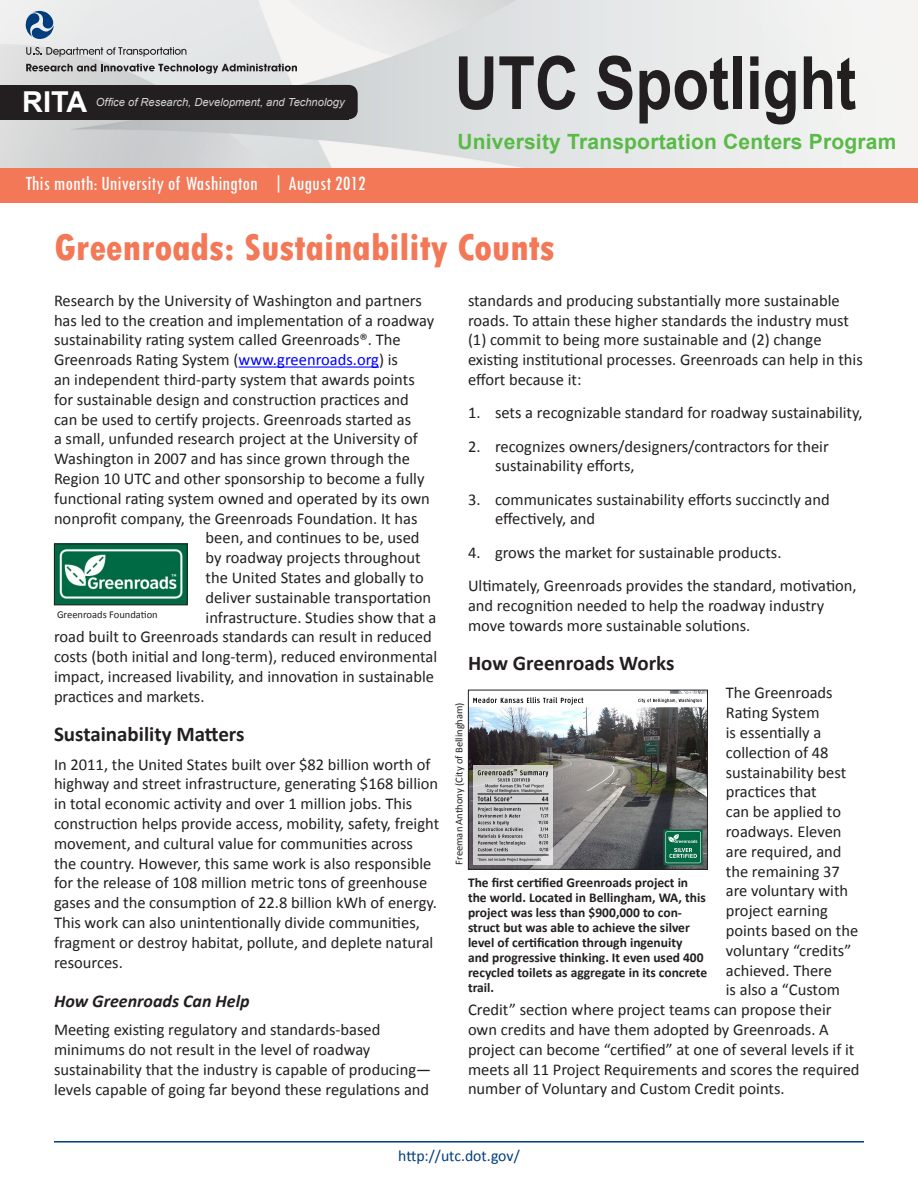
<style>
.page{position:relative;width:918px;height:1188px;background:#fff}
.page>*{position:absolute;margin:0;border:0;box-sizing:border-box;transform-origin:0 0}
.t1{font:700 73.5px "Arial Narrow";color:#231f20}
.t2{font:800 condensed 39px "Tw Cen";color:#f37857}
.t3{font:700 28.8px "Arial";color:#fff}
.t4{font:condensed 21px "Tw Cen";color:#fff}
.Heading_1{font:700 21px "Calibri";color:#231f20}
.t5{font:700 21px "Arial";letter-spacing:.01em;color:#59ba47}
.Heading_2{font:italic 700 18px "Calibri";color:#231f20}
.Body{font:16.5px/19.8px "Calibri";color:#231f20}
.Body-2{font:15.75px "Calibri";letter-spacing:-.005em;color:#013d7d}
.Notes_and_Sources{font:700 13.5px/15px "Calibri";color:#231f20}
.t6{font:italic 11.1px "Arial";color:#d1d2d4}
.t7{font:10.5px "Calibri";color:#231f20}
.s1{font-size:11.4px}
.s2{color:#00f}
</style>
<div class="page">
<img style="left:0;top:0;width:918px;height:168px">
<div style="left:322px;top:85px;width:36px;height:34px;background:#231f20;border-radius:9px"></div>
<div style="left:0;top:85px;width:348px;height:34px;background:#231f20"></div>
<svg style="left:26px;top:11px;width:28px;height:29px"></svg>
<svg style="left:26px;top:47px;width:160px;height:10px;background:#b1b1b2"></svg>
<svg style="left:26px;top:64px;width:271px;height:10px;background:#9d9d9e"></svg>
<div style="left:0;top:168px;width:918px;height:34px;background:#f37857"></div>
<hr style="left:238px;top:367px;width:141px;height:1px;background:#00f">
<hr style="left:54px;top:1141px;width:810px;height:2px;background:#013d7d">
<img style="left:56px;top:546px;width:130px;height:57px">
<div style="left:54px;top:544px;width:134px;height:61px;border:1px solid #231f20"></div>
<img style="left:470px;top:692px;width:236px;height:176px">
<div style="left:468px;top:690px;width:240px;height:180px;border:1px solid #231f20"></div>
<p class="t3" style="left:22px;top:83px;width:67px">RITA</p>
<p class="t6" style="left:96px;top:95px;width:250px">Office of Research, Development, and Technol<span class="s1">ogy</span></p>
<p class="t4" style="left:26px;top:171px;width:342px">This month: University of Washington | August 2012</p>
<p class="t1" style="left:455px;top:27px;width:403px">UTC Spotlight</p>
<p class="t5" style="left:458px;top:128px;width:441px">University Transportation Centers Program</p>
<p class="t2" style="left:55px;top:224px;width:502px">Greenroads: Sustainability Counts</p>
<p class="Body" style="left:54px;top:290px;width:369px">Research by the University of Washington and partners</p>
<p class="Body" style="left:54px;top:310px;width:382px">has led to the creation and implementation of a roadway</p>
<p class="Body" style="left:54px;top:330px;width:348px">sustainability rating system called Greenroads®. The</p>
<p class="Body" style="left:54px;top:350px;width:346px">Greenroads Rating System (<span class="s2">www.greenroads.org</span>) is</p>
<p class="Body" style="left:54px;top:370px;width:362px">an independent third-party system that awards points</p>
<p class="Body" style="left:54px;top:389px;width:356px">for sustainable design and construction practices and</p>
<p class="Body" style="left:54px;top:409px;width:359px">can be used to certify projects. Greenroads started as</p>
<p class="Body" style="left:54px;top:429px;width:365px">a small, unfunded research project at the University of</p>
<p class="Body" style="left:54px;top:449px;width:358px">Washington in 2007 and has since grown through the</p>
<p class="Body" style="left:54px;top:469px;width:372px">Region 10 UTC and other sponsorship to become a fully</p>
<p class="Body" style="left:54px;top:488px;width:377px">functional rating system owned and operated by its own</p>
<p class="Body" style="left:54px;top:508px;width:365px">nonprofit company, the Greenroads Foundation. It has</p>
<p class="Body" style="left:206px;top:528px;width:216px">been, and continues to be, used</p>
<p class="Body" style="left:206px;top:548px;width:216px">by roadway projects throughout</p>
<p class="Body" style="left:206px;top:568px;width:220px">the United States and globally to</p>
<p class="Body" style="left:206px;top:587px;width:227px">deliver sustainable transportation</p>
<p class="Body" style="left:206px;top:607px;width:232px">infrastructure. Studies show that a</p>
<p class="Body" style="left:54px;top:627px;width:379px">road built to Greenroads standards can result in reduced</p>
<p class="Body" style="left:54px;top:647px;width:385px">costs (both initial and long-term), reduced environmental</p>
<p class="Body" style="left:54px;top:667px;width:382px">impact, increased livability, and innovation in sustainable</p>
<p class="Body" style="left:54px;top:686px;width:152px">practices and markets.</p>
<p class="Heading_1" style="left:54px;top:720px;width:192px">Sustainability Matters</p>
<p class="Body" style="left:54px;top:754px;width:387px">In 2011, the United States built over $82 billion worth of highway and street infrastructure, generating $168 billion in total economic activity and over 1 million jobs. This construction helps provide access, mobility, safety, freight movement, and cultural value for communities across the country. However, this same work is also responsible for the release of 108 million metric tons of greenhouse gases and the consumption of 22.8 billion kWh of energy.<br>This work can also unintentionally divide communities, fragment or destroy habitat, pollute, and deplete natural resources.</p>
<p class="Heading_2" style="left:54px;top:989px;width:197px">How Greenroads Can Help</p>
<p class="Body" style="left:54px;top:1020px;width:379px">Meeting existing regulatory and standards-based minimums do not result in the level of roadway sustainability that the industry is capable of producing— levels capable of going far beyond these regulations and</p>
<p class="t7" style="left:57px;top:608px;width:102px">Greenroads Foundation</p>
<p class="Body" style="left:468px;top:290px;width:396px">standards and producing substantially more sustainable roads. To attain these higher standards the industry must (1) commit to being more sustainable and (2) change existing institutional processes. Greenroads can help in this effort because it:</p>
<p class="Body" style="left:468px;top:403px;width:396px">1. sets a recognizable standard for roadway sustainability,</p>
<p class="Body" style="left:495px;top:436px;width:335px;text-indent:-27px">2. recognizes owners/designers/contractors for their sustainability efforts,</p>
<p class="Body" style="left:495px;top:489px;width:336px;text-indent:-27px">3. communicates sustainability efforts succinctly and effectively, and</p>
<p class="Body" style="left:468px;top:542px;width:315px">4. grows the market for sustainable products.</p>
<p class="Body" style="left:468px;top:576px;width:390px">Ultimately, Greenroads provides the standard, motivation, and recognition needed to help the roadway industry move towards more sustainable solutions.</p>
<p class="Heading_1" style="left:468px;top:649px;width:208px">How Greenroads Works</p>
<p class="Body" style="left:726px;top:683px;width:108px">The Greenroads</p>
<p class="Body" style="left:726px;top:703px;width:95px">Rating System</p>
<p class="Body" style="left:726px;top:723px;width:97px">is essentially a</p>
<p class="Body" style="left:726px;top:743px;width:104px">collection of 48</p>
<p class="Body" style="left:726px;top:762px;width:122px">sustainability best</p>
<p class="Body" style="left:726px;top:782px;width:92px">practices that</p>
<p class="Body" style="left:726px;top:802px;width:117px">can be applied to</p>
<p class="Body" style="left:726px;top:822px;width:117px">roadways. Eleven</p>
<p class="Body" style="left:726px;top:842px;width:117px">are required, and</p>
<p class="Body" style="left:726px;top:861px;width:116px">the remaining 37</p>
<p class="Body" style="left:726px;top:881px;width:124px">are voluntary with</p>
<p class="Body" style="left:726px;top:901px;width:104px">project earning</p>
<p class="Body" style="left:726px;top:921px;width:134px">points based on the</p>
<p class="Body" style="left:726px;top:941px;width:127px">voluntary “credits”</p>
<p class="Body" style="left:726px;top:960px;width:108px">achieved. There</p>
<p class="Body" style="left:726px;top:980px;width:116px">is also a “Custom</p>
<p class="Body" style="left:468px;top:1000px;width:365px">Credit” section where project teams can propose their</p>
<p class="Body" style="left:468px;top:1020px;width:362px">own credits and have them adopted by Greenroads. A</p>
<p class="Body" style="left:468px;top:1040px;width:388px">project can become “certified” at one of several levels if it</p>
<p class="Body" style="left:468px;top:1059px;width:393px">meets all 11 Project Requirements and scores the required</p>
<p class="Body" style="left:468px;top:1079px;width:318px">number of Voluntary and Custom Credit points.</p>
<p class="t7" style="left:452px;top:865px;width:164px;rotate:-90deg">Freeman Anthony (City of Bellingham)</p>
<p class="Notes_and_Sources" style="left:468px;top:875px;width:241px">The first certified Greenroads project in the world. Located in Bellingham, WA, this project was less than $900,000 to con&shy;struct but was able to achieve the silver level of certification through ingenuity<br>and progressive thinking. It even used 400 recycled toilets as aggregate in its concrete trail.</p>
<p class="Body-2" style="left:398px;top:1146px;width:123px">http://utc.dot.gov/</p>
</div>
